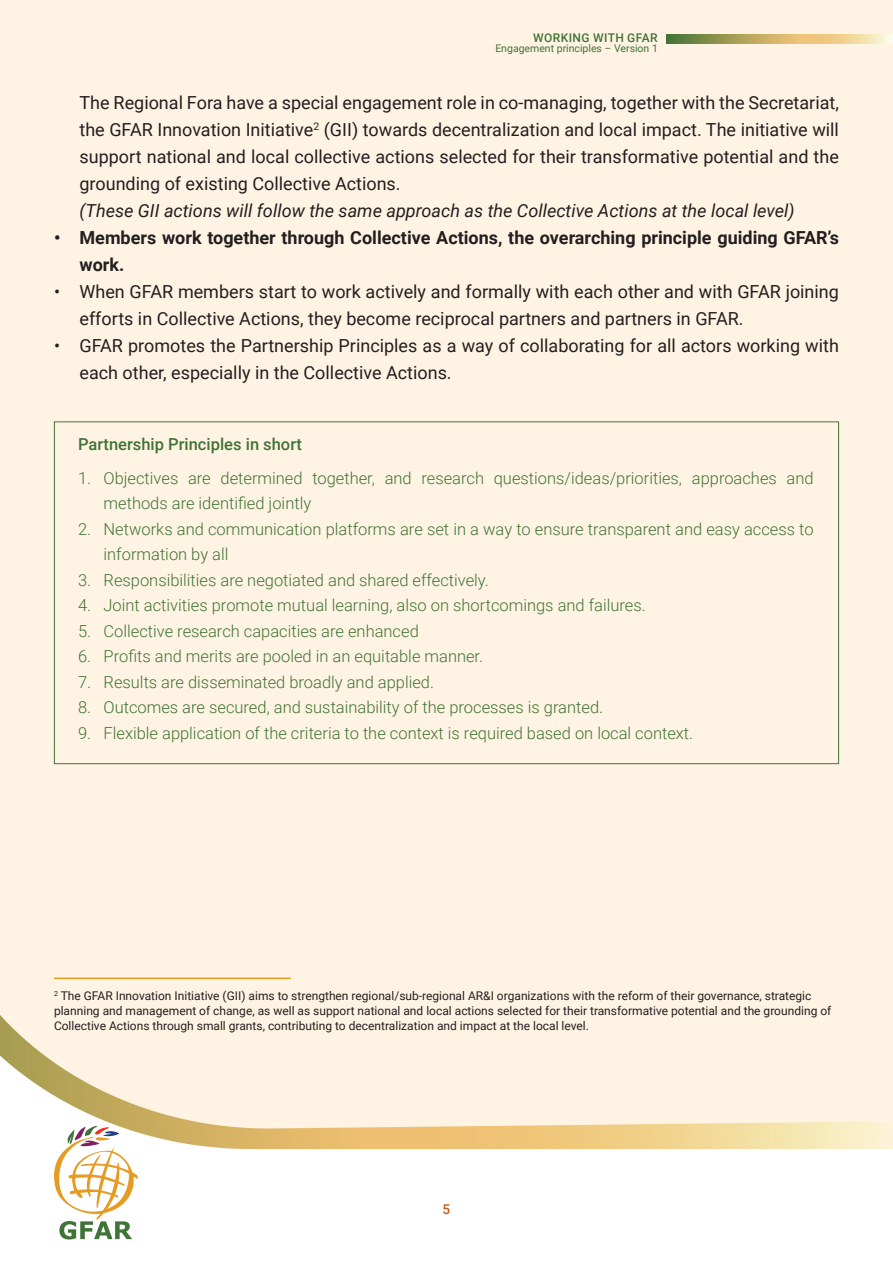
<style>
.page{position:relative;width:893px;height:1263px;background:#fff}
.page>*{position:absolute;margin:0;border:0;box-sizing:border-box;transform-origin:0 0}
.t1{font:18px/27px "Roboto";color:#231f20}
.t2{font:700 18px/27px "Roboto";color:#231f20}
.t3{font:italic 18px "Roboto";color:#231f20}
.t4{font:300 16.5px/25.5px "Roboto";color:#407336}
.t5{font:500 16.5px "Roboto";color:#407336}
.t6{font:500 13.5px "Roboto";color:#c45911}
.t7{font:12px/15px "Roboto";color:#231f20}
.t8{font:500 12px "Roboto";letter-spacing:.035em;color:#407336}
.t9{font:10.5px "Roboto";color:#407336}
</style>
<div class="page">
<img style="left:0;top:0;width:893px;height:1240px">
<svg style="left:54px;top:1126px;width:84px;height:113px"></svg>
<img style="left:666px;top:34px;width:227px;height:9px">
<hr style="left:54px;top:977px;width:237px;height:2px;background:#e69c24">
<p class="t8" style="left:533px;top:29px;width:126px">WORKING WITH GFAR</p>
<p class="t9" style="left:495px;top:41px;width:164px">Engagement principles – Version 1</p>
<p class="t1" style="left:80px;top:89px;width:761px;text-align:justify">The Regional Fora have a special engagement role in co-managing, together with the Secretariat, the GFAR Innovation Initiative<sup>2</sup> (GII) towards decentralization and local impact. The initiative will support national and local collective actions selected for their transformative potential and the grounding of existing Collective Actions.</p>
<p class="t3" style="left:80px;top:198px;width:717px">(These GII actions will follow the same approach as the Collective Actions at the local level)</p>
<p class="t2" style="left:80px;top:224px;width:761px;text-indent:-26px">• Members work together through Collective Actions, the overarching principle guiding GFAR’s work.</p>
<p class="t1" style="left:80px;top:278px;width:761px;text-indent:-26px">• When GFAR members start to work actively and formally with each other and with GFAR joining efforts in Collective Actions, they become reciprocal partners and partners in GFAR.</p>
<p class="t1" style="left:80px;top:332px;width:761px;text-indent:-26px">• GFAR promotes the Partnership Principles as a way of collaborating for all actors working with each other, especially in the Collective Actions.</p>
<p class="t5" style="left:78px;top:432px;width:226px">Partnership Principles in short</p>
<p class="t4" style="left:104px;top:464px;width:712px;text-indent:-26px">1. Objectives are determined together, and research questions/ideas/priorities, approaches and methods are identified jointly</p>
<p class="t4" style="left:104px;top:515px;width:712px;text-indent:-26px">2. Networks and communication platforms are set in a way to ensure transparent and easy access to information by all</p>
<p class="t4" style="left:78px;top:566px;width:412px">3. Responsibilities are negotiated and shared effectively.</p>
<p class="t4" style="left:78px;top:592px;width:569px">4. Joint activities promote mutual learning, also on shortcomings and failures.</p>
<p class="t4" style="left:78px;top:617px;width:342px">5. Collective research capacities are enhanced</p>
<p class="t4" style="left:78px;top:643px;width:407px">6. Profits and merits are pooled in an equitable manner.</p>
<p class="t4" style="left:78px;top:668px;width:357px">7. Results are disseminated broadly and applied.</p>
<p class="t4" style="left:78px;top:694px;width:527px">8. Outcomes are secured, and sustainability of the processes is granted.</p>
<p class="t4" style="left:78px;top:719px;width:617px">9. Flexible application of the criteria to the context is required based on local context.</p>
<p class="t7" style="left:54px;top:988px;width:779px"><sup>2</sup> The GFAR Innovation Initiative (GII) aims to strengthen regional/sub-regional AR&amp;I organizations with the reform of their governance, strategic planning and management of change, as well as support national and local actions selected for their transformative potential and the grounding of<br>Collective Actions through small grants, contributing to decentralization and impact at the local level.</p>
<p class="t6" style="left:443px;top:1199px;width:9px">5</p>
</div>
